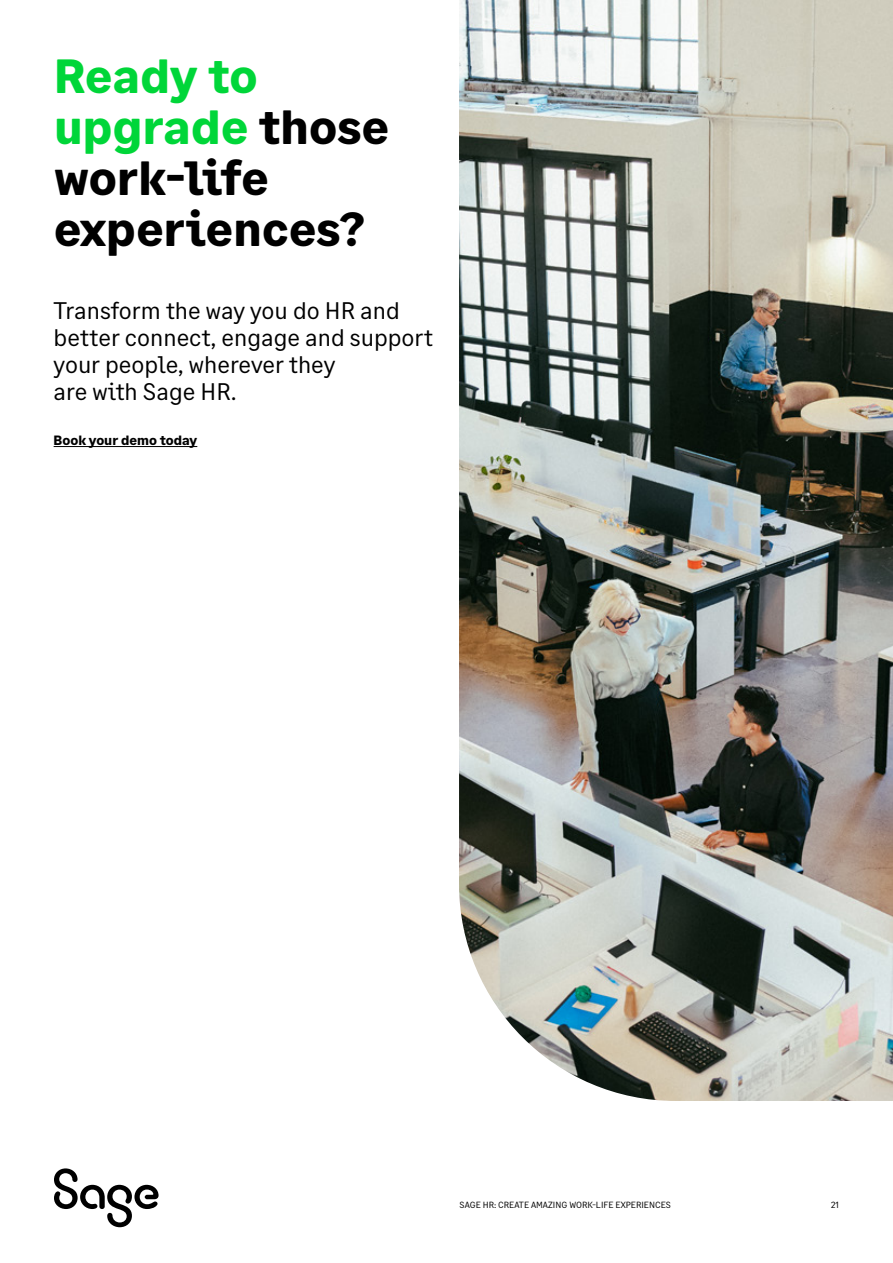
<style>
.page{position:relative;width:893px;height:1263px;background:#fff}
.page>*{position:absolute;margin:0;border:0;box-sizing:border-box;transform-origin:0 0}
.t1{font:700 48px/51px "Sage Text";letter-spacing:.005em;color:#000}
.t2{font:24px/27px "Sage Text";color:#000}
.t3{font:700 13.5px "Sage Text";color:#000}
.t4{font:9px "Sage Text";color:#000}
.s1{color:#00d639}
</style>
<div class="page">
<hr style="left:54px;top:446px;width:143px;height:1px;background:#000">
<img style="left:459px;top:0;width:434px;height:1101px">
<svg style="left:54px;top:1168px;width:105px;height:59px"></svg>
<h1 class="t1" style="left:54px;top:51px;width:336px"><span class="s1">Ready to upgrade</span> those work-life experiences?</h1>
<p class="t2" style="left:54px;top:297px;width:381px">Transform the way you do HR and better connect, engage and support your people, wherever they<br>are with Sage HR.</p>
<p class="t3" style="left:54px;top:431px;width:145px">Book your demo today</p>
<p class="t4" style="left:460px;top:1200px;width:213px">SAGE HR: CREATE AMAZING WORK-LIFE EXPERIENCES</p>
<p class="t4" style="left:831px;top:1200px;width:9px">21</p>
</div>
